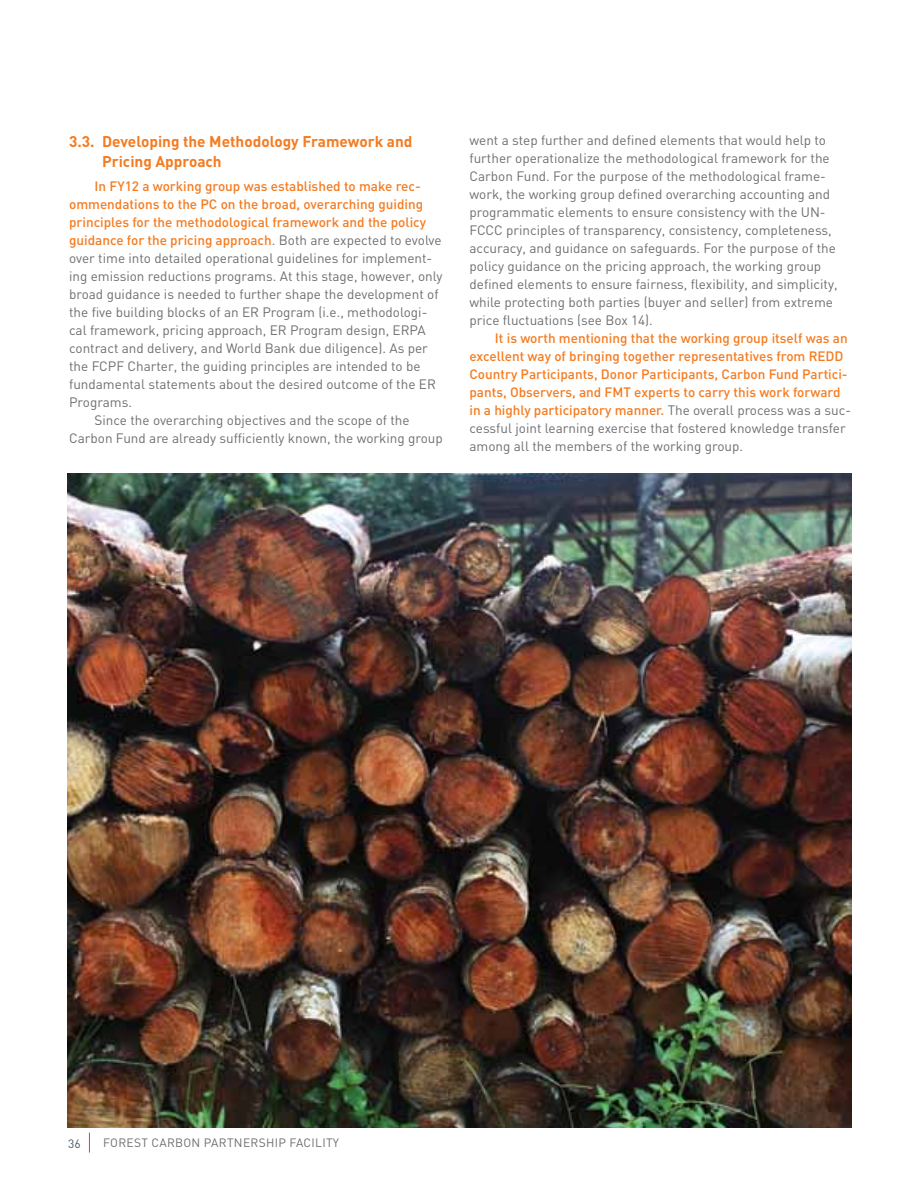
<style>
.page{position:relative;width:918px;height:1188px;background:#fff}
.page>*{position:absolute;margin:0;border:0;box-sizing:border-box;transform-origin:0 0}
.t1{font:700 15.3px/19.5px "DIN";color:#f47b20}
.t2{font:13.5px/18px "DIN";color:#6d6e71}
.t3{font:500 13.5px/18px "DIN";color:#f47b20}
.t4{font:12px "DIN";letter-spacing:.025em;color:#6d6e71}
.t5{font:12px "DIN";color:#455560}
.s1{font-weight:400;color:#6d6e71}
</style>
<div class="page">
<svg style="left:89px;top:1133px;width:1px;height:20px"></svg>
<img style="left:68px;top:473px;width:783px;height:655px">
<p class="t1" style="left:102px;top:131px;width:312px;text-indent:-33px">3.3. Developing the Methodology Framework and<br>Pricing Approach</p>
<p class="t3" style="left:95px;top:177px;width:328px">In FY12 a working group was established to make rec-</p>
<p class="t3" style="left:69px;top:195px;width:356px">ommendations to the PC on the broad, overarching guiding</p>
<p class="t3" style="left:69px;top:213px;width:359px">principles for the methodological framework and the policy</p>
<p class="t3" style="left:69px;top:231px;width:374px">guidance for the pricing approach<span class="s1">. Both are expected to evolve</span></p>
<p class="t2" style="left:69px;top:249px;width:365px">over time into detailed operational guidelines for implement-</p>
<p class="t2" style="left:69px;top:267px;width:375px">ing emission reductions programs. At this stage, however, only</p>
<p class="t2" style="left:69px;top:285px;width:371px">broad guidance is needed to further shape the development of</p>
<p class="t2" style="left:69px;top:303px;width:360px">the five building blocks of an ER Program (i.e., methodologi-</p>
<p class="t2" style="left:69px;top:321px;width:358px">cal framework, pricing approach, ER Program design, ERPA</p>
<p class="t2" style="left:69px;top:339px;width:360px">contract and delivery, and World Bank due diligence). As per</p>
<p class="t2" style="left:69px;top:357px;width:353px">the FCPF Charter, the guiding principles are intended to be</p>
<p class="t2" style="left:69px;top:375px;width:368px">fundamental statements about the desired outcome of the ER</p>
<p class="t2" style="left:69px;top:393px;width:65px">Programs.</p>
<p class="t2" style="left:95px;top:411px;width:317px">Since the overarching objectives and the scope of the</p>
<p class="t2" style="left:69px;top:429px;width:375px">Carbon Fund are already sufficiently known, the working group</p>
<p class="t2" style="left:469px;top:131px;width:370px">went a step further and defined elements that would help to further operationalize the methodological framework for the Carbon Fund. For the purpose of the methodological frame&shy;work, the working group defined overarching accounting and programmatic elements to ensure consistency with the UN-FCCC principles of transparency, consistency, completeness, accuracy, and guidance on safeguards. For the purpose of the policy guidance on the pricing approach, the working group defined elements to ensure fairness, flexibility, and simplicity, while protecting both parties (buyer and seller) from extreme price fluctuations (see Box 14).</p>
<p class="t3" style="left:469px;top:329px;width:383px;text-indent:26px">It is worth mentioning that the working group itself was an excellent way of bringing together representatives from REDD Country Participants, Donor Participants, Carbon Fund Partici&shy;pants, Observers, and FMT experts to carry this work forward in a highly participatory manner. <span class="s1">The overall process was a suc&shy;cessful joint learning exercise that fostered knowledge transfer among all the members of the working group.</span></p>
<p class="t5" style="left:68px;top:1136px;width:14px">36</p>
<p class="t4" style="left:103px;top:1135px;width:237px">FOREST CARBON PARTNERSHIP FACILITY</p>
</div>
